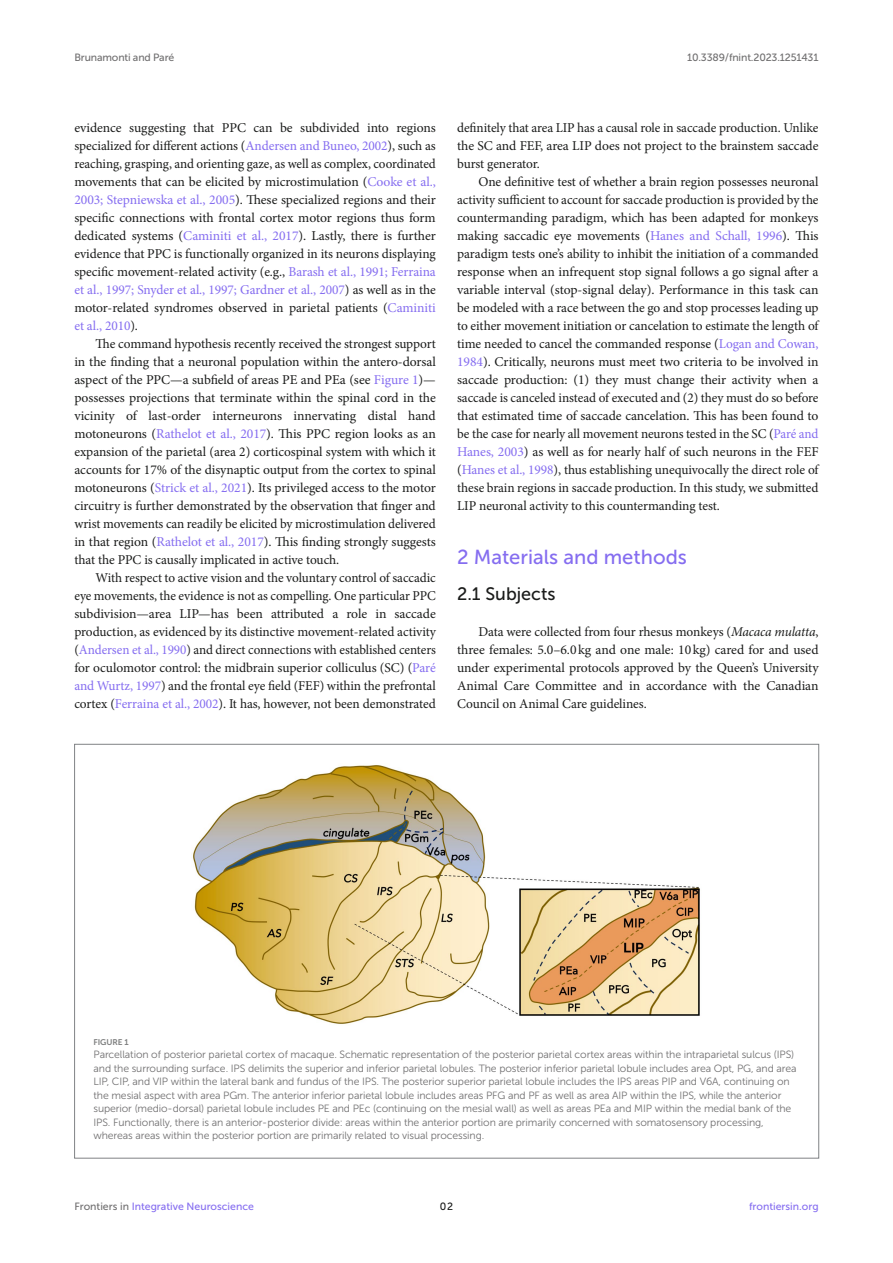
<style>
.page{position:relative;width:893px;height:1263px;background:#fff}
.page>*{position:absolute;margin:0;border:0;box-sizing:border-box;transform-origin:0 0}
.HEAD_1{font:20.25px "Museo Sans 500";color:#856df0}
.HEAD_2_after_HEAD_1{font:18px "Museo Sans 500";color:#1b1c1b}
.TEXT{font:13.5px/18px "Minion Pro";letter-spacing:-.005em;color:#1b1c1b;text-align:justify}
.TEXT_FLUSH{font:13.5px/18px "Minion Pro";letter-spacing:-.005em;color:#1b1c1b;text-align:justify}
.FIG_LEG{font:10.5px/13.5px "Museo Sans 300";letter-spacing:-.01em;color:#706f70}
.t1{font:10.5px "Museo Sans 500";color:#856df0}
.t2{font:10.5px "Museo Sans 500";letter-spacing:-.015em;color:#706f70}
.t3{font:10.5px "Museo Sans 500";color:#1b1c1b}
.FIG_HD{font:8.25px "Museo Sans 700";letter-spacing:-.01em;color:#7e7f7f}
.s1{color:#856df0}
.s2{font-style:italic}
.s3{color:#706f70}
</style>
<div class="page">
<img style="left:193px;top:765px;width:507px;height:259px">
<p class="t2" style="left:74px;top:51px;width:101px">Brunamonti and Paré</p>
<p class="t2" style="left:687px;top:51px;width:133px">10.3389/fnint.2023.1251431</p>
<p class="TEXT" style="left:74px;top:119px;width:363px">evidence suggesting that PPC can be subdivided into regions specialized for different actions (<span class="s1">Andersen and Buneo, 2002</span>), such as reaching, grasping, and orienting gaze, as well as complex, coordinated movements that can be elicited by microstimulation (<span class="s1">Cooke et al., 2003; Stepniewska et al., 2005</span>). These specialized regions and their specific connections with frontal cortex motor regions thus form dedicated systems (<span class="s1">Caminiti et al., 2017</span>). Lastly, there is further evidence that PPC is functionally organized in its neurons displaying specific movement-related activity (e.g., <span class="s1">Barash et al., 1991; Ferraina et al., 1997; Snyder et al., 1997; Gardner et al., 2007</span>) as well as in the motor-related syndromes observed in parietal patients (<span class="s1">Caminiti et al., 2010</span>).</p>
<p class="TEXT" style="left:74px;top:335px;width:363px;text-indent:21px">The command hypothesis recently received the strongest support in the finding that a neuronal population within the antero-dorsal aspect of the PPC—a subfield of areas PE and PEa (see <span class="s1">Figure 1</span>)— possesses projections that terminate within the spinal cord in the vicinity of last-order interneurons innervating distal hand motoneurons (<span class="s1">Rathelot et al., 2017</span>). This PPC region looks as an expansion of the parietal (area 2) corticospinal system with which it accounts for 17% of the disynaptic output from the cortex to spinal motoneurons (<span class="s1">Strick et al., 2021</span>). Its privileged access to the motor circuitry is further demonstrated by the observation that finger and wrist movements can readily be elicited by microstimulation delivered in that region (<span class="s1">Rathelot et al., 2017</span>). This finding strongly suggests that the PPC is causally implicated in active touch.</p>
<p class="TEXT" style="left:74px;top:569px;width:363px;text-indent:21px">With respect to active vision and the voluntary control of saccadic eye movements, the evidence is not as compelling. One particular PPC subdivision—area LIP—has been attributed a role in saccade production, as evidenced by its distinctive movement-related activity (<span class="s1">Andersen et al., 1990</span>) and direct connections with established centers for oculomotor control: the midbrain superior colliculus (SC) (<span class="s1">Paré and Wurtz, 1997</span>) and the frontal eye field (FEF) within the prefrontal cortex (<span class="s1">Ferraina et al., 2002</span>). It has, however, not been demonstrated</p>
<p class="TEXT" style="left:457px;top:119px;width:363px">definitely that area LIP has a causal role in saccade production. Unlike the SC and FEF, area LIP does not project to the brainstem saccade burst generator.</p>
<p class="TEXT" style="left:457px;top:173px;width:363px;text-indent:21px">One definitive test of whether a brain region possesses neuronal activity sufficient to account for saccade production is provided by the countermanding paradigm, which has been adapted for monkeys making saccadic eye movements (<span class="s1">Hanes and Schall, 1996</span>). This paradigm tests one’s ability to inhibit the initiation of a commanded response when an infrequent stop signal follows a go signal after a variable interval (stop-signal delay). Performance in this task can be modeled with a race between the go and stop processes leading up to either movement initiation or cancelation to estimate the length of time needed to cancel the commanded response (<span class="s1">Logan and Cowan, 1984</span>). Critically, neurons must meet two criteria to be involved in saccade production: (1) they must change their activity when a saccade is canceled instead of executed and (2) they must do so before that estimated time of saccade cancelation. This has been found to be the case for nearly all movement neurons tested in the SC (<span class="s1">Paré and Hanes, 2003</span>) as well as for nearly half of such neurons in the FEF (<span class="s1">Hanes et al., 1998</span>), thus establishing unequivocally the direct role of these brain regions in saccade production. In this study, we submitted LIP neuronal activity to this countermanding test.</p>
<p class="HEAD_1" style="left:457px;top:546px;width:231px">2 Materials and methods</p>
<p class="HEAD_2_after_HEAD_1" style="left:457px;top:584px;width:100px">2.1 Subjects</p>
<p class="TEXT_FLUSH" style="left:457px;top:623px;width:363px;text-indent:21px">Data were collected from four rhesus monkeys (<span class="s2">Macaca mulatta</span>, three females: 5.0–6.0kg and one male: 10kg) cared for and used under experimental protocols approved by the Queen’s University Animal Care Committee and in accordance with the Canadian Council on Animal Care guidelines.</p>
<p class="FIG_HD" style="left:94px;top:1037px;width:37px">FIGURE 1</p>
<p class="FIG_LEG" style="left:94px;top:1048px;width:705px">Parcellation of posterior parietal cortex of macaque. Schematic representation of the posterior parietal cortex areas within the intraparietal sulcus (IPS) and the surrounding surface. IPS delimits the superior and inferior parietal lobules. The posterior inferior parietal lobule includes area Opt, PG, and area LIP, CIP, and VIP within the lateral bank and fundus of the IPS. The posterior superior parietal lobule includes the IPS areas PIP and V6A, continuing on the mesial aspect with area PGm. The anterior inferior parietal lobule includes areas PFG and PF as well as area AIP within the IPS, while the anterior superior (medio-dorsal) parietal lobule includes PE and PEc (continuing on the mesial wall) as well as areas PEa and MIP within the medial bank of the IPS. Functionally, there is an anterior-posterior divide: areas within the anterior portion are primarily concerned with somatosensory processing, whereas areas within the posterior portion are primarily related to visual processing.</p>
<p class="t1" style="left:74px;top:1200px;width:181px"><span class="s3">Frontiers in</span> Integrative Neuroscience</p>
<p class="t3" style="left:440px;top:1200px;width:15px">02</p>
<p class="t1" style="left:749px;top:1200px;width:71px">frontiersin.org</p>
</div>
